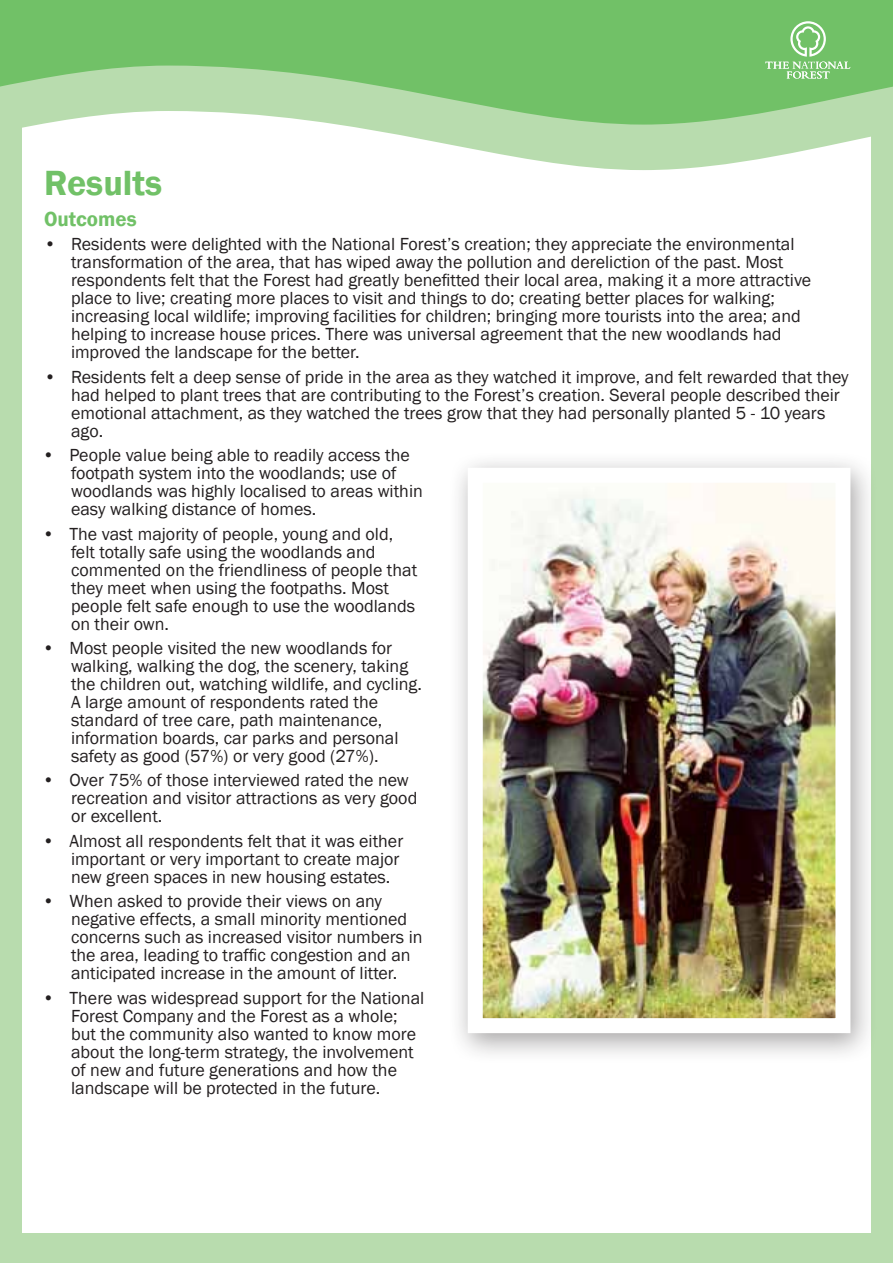
<style>
.page{position:relative;width:893px;height:1263px;background:#fff}
.page>*{position:absolute;margin:0;border:0;box-sizing:border-box;transform-origin:0 0}
.Heading_-_Plain{font:600 36px "Franklin Gothic";color:#71c167}
.Sub-Headings{font:600 21px "Franklin Gothic";color:#71c167}
.t1{font:18px/18px "Franklin Gothic";color:#231f20}
</style>
<div class="page">
<div style="left:0;top:85px;width:21px;height:1178px;background:#b8dcae"></div>
<div style="left:872px;top:85px;width:21px;height:1178px;background:#b8dcae"></div>
<div style="left:0;top:1233px;width:893px;height:30px;background:#b8dcae"></div>
<svg style="left:21px;top:125px;width:851px;height:45px"></svg>
<svg style="left:0;top:0;width:893px;height:125px;background:#85c87b"></svg>
<div style="left:448px;top:451px;width:430px;height:613px;background:#231f20;opacity:.4"></div>
<img style="left:484px;top:484px;width:350px;height:533px">
<svg style="left:765px;top:21px;width:85px;height:58px;background:#86ca7e"></svg>
<p class="Heading_-_Plain" style="left:44px;top:161px;width:120px">Results</p>
<p class="Sub-Headings" style="left:44px;top:206px;width:94px">Outcomes</p>
<p class="t1" style="left:71px;top:236px;width:742px;text-indent:-27px">• Residents were delighted with the National Forest’s creation; they appreciate the environmental transformation of the area, that has wiped away the pollution and dereliction of the past. Most respondents felt that the Forest had greatly benefitted their local area, making it a more attractive place to live; creating more places to visit and things to do; creating better places for walking; increasing local wildlife; improving facilities for children; bringing more tourists into the area; and helping to increase house prices. There was universal agreement that the new woodlands had improved the landscape for the better.</p>
<p class="t1" style="left:71px;top:368px;width:779px;text-indent:-27px">• Residents felt a deep sense of pride in the area as they watched it improve, and felt rewarded that they had helped to plant trees that are contributing to the Forest’s creation. Several people described their emotional attachment, as they watched the trees grow that they had personally planted 5 - 10 years ago.</p>
<p class="t1" style="left:71px;top:447px;width:353px;text-indent:-28px">• People value being able to readily access the footpath system into the woodlands; use of woodlands was highly localised to areas within easy walking distance of homes.</p>
<p class="t1" style="left:71px;top:525px;width:348px;text-indent:-28px">• The vast majority of people, young and old, felt totally safe using the woodlands and commented on the friendliness of people that they meet when using the footpaths. Most people felt safe enough to use the woodlands on their own.</p>
<p class="t1" style="left:71px;top:639px;width:352px;text-indent:-28px">• Most people visited the new woodlands for walking, walking the dog, the scenery, taking the children out, watching wildlife, and cycling.<br>A large amount of respondents rated the standard of tree care, path maintenance, information boards, car parks and personal safety as good (57%) or very good (27%).</p>
<p class="t1" style="left:71px;top:772px;width:348px;text-indent:-28px">• Over 75% of those interviewed rated the new recreation and visitor attractions as very good or excellent.</p>
<p class="t1" style="left:71px;top:832px;width:334px;text-indent:-28px">• Almost all respondents felt that it was either important or very important to create major new green spaces in new housing estates.</p>
<p class="t1" style="left:71px;top:892px;width:353px;text-indent:-28px">• When asked to provide their views on any negative effects, a small minority mentioned concerns such as increased visitor numbers in the area, leading to traffic congestion and an anticipated increase in the amount of litter.</p>
<p class="t1" style="left:71px;top:989px;width:355px;text-indent:-28px">• There was widespread support for the National Forest Company and the Forest as a whole; but the community also wanted to know more about the long-term strategy, the involvement of new and future generations and how the landscape will be protected in the future.</p>
</div>
